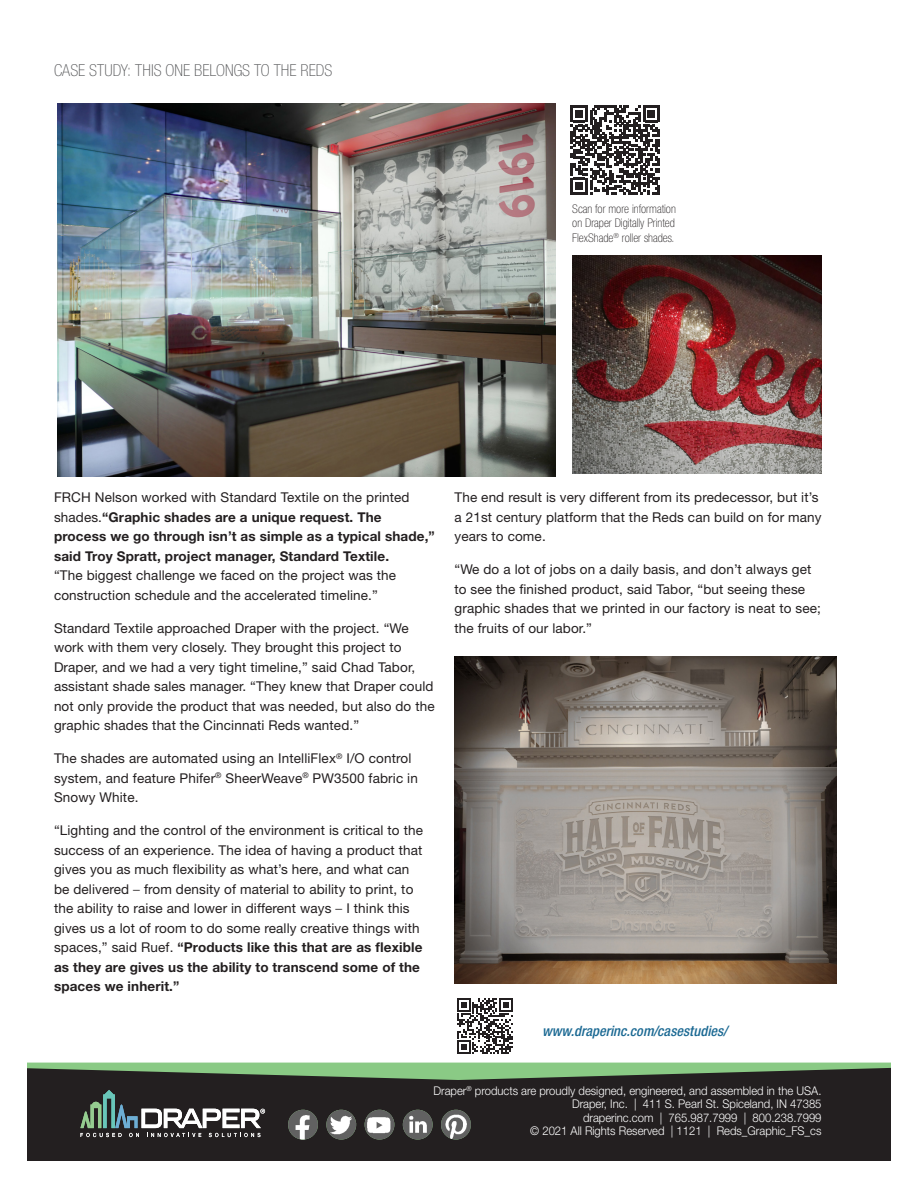
<style>
.page{position:relative;width:918px;height:1188px;background:#fff}
.page>*{position:absolute;margin:0;border:0;box-sizing:border-box;transform-origin:0 0}
.SUBHEAD{font:100 condensed 16.5px "Helvetica Neue LT Std";letter-spacing:.005em;color:#57585a}
.PHOTO_CREDIT{font:italic 500 condensed 14.25px "Helvetica Neue LT Std";letter-spacing:.005em;color:#1b6993}
.BODY_COPY{font:13.5px/19.5px "Helvetica Neue LT Std";letter-spacing:.01em;color:#231f20}
.t1{font:300 12px/13.5px "Helvetica Neue LT Std";color:#fff;text-align:right;scale:.94 1}
.PHOTO_CREDIT-2{font:100 condensed 12px/14.4px "Helvetica Neue LT Std";color:#231f20;text-align:justify}
.s1{font-weight:700}
.s2{font-weight:300}
</style>
<div class="page">
<img style="left:58px;top:104px;width:497px;height:373px">
<img style="left:572px;top:256px;width:249px;height:218px">
<div style="left:27px;top:1067px;width:864px;height:94px;background:#231f20"></div>
<svg style="left:27px;top:1063px;width:864px;height:17px"></svg>
<svg style="left:80px;top:1090px;width:185px;height:47px"></svg>
<img style="left:454px;top:657px;width:383px;height:326px">
<svg style="left:571px;top:105px;width:89px;height:90px"></svg>
<svg style="left:457px;top:998px;width:56px;height:56px"></svg>
<img style="left:288px;top:1110px;width:30px;height:30px;border-radius:15px">
<img style="left:326px;top:1110px;width:30px;height:30px;border-radius:15px">
<img style="left:365px;top:1110px;width:29px;height:30px;border-radius:15px">
<img style="left:403px;top:1110px;width:30px;height:30px;border-radius:15px">
<img style="left:441px;top:1110px;width:30px;height:30px;border-radius:15px">
<p class="SUBHEAD" style="left:54px;top:61px;width:280px">CASE STUDY: THIS ONE BELONGS TO THE REDS</p>
<p class="PHOTO_CREDIT-2" style="left:572px;top:201px;width:105px">Scan for more information on Draper Digitally Printed FlexShade<sup>®</sup> roller shades.</p>
<p class="BODY_COPY" style="left:54px;top:487px;width:382px">FRCH Nelson worked with Standard Textile on the printed shades.<span class="s1">“Graphic shades are a unique request. The process we go through isn’t as simple as a typical shade,” said Troy Spratt, project manager, Standard Textile.<br></span>“The biggest challenge we faced on the project was the construction schedule and the accelerated timeline.”</p>
<p class="BODY_COPY" style="left:54px;top:618px;width:382px">Standard Textile approached Draper with the project. “We work with them very closely. They brought this project to Draper, and we had a very tight timeline,” said Chad Tabor, assistant shade sales manager. “They knew that Draper could not only provide the product that was needed, but also do the graphic shades that the Cincinnati Reds wanted.”</p>
<p class="BODY_COPY" style="left:54px;top:748px;width:365px">The shades are automated using an IntelliFlex<sup>®</sup> I/O control system, and feature Phifer<sup>®</sup> SheerWeave<sup>®</sup> PW3500 fabric in<br>Snowy White.</p>
<p class="BODY_COPY" style="left:54px;top:820px;width:370px">“Lighting and the control of the environment is critical to the success of an experience. The idea of having a product that gives you as much flexibility as what’s here, and what can be delivered <span class="s2">–</span> from density of material to ability to print, to the ability to raise and lower in different ways <span class="s2">–</span> I think this gives us a lot of room to do some really creative things with spaces,” said Ruef. <span class="s1">“Products like this that are as flexible as they are gives us the ability to transcend some of the spaces we inherit.”</span></p>
<p class="BODY_COPY" style="left:454px;top:487px;width:369px">The end result is very different from its predecessor, but it’s a 21st century platform that the Reds can build on for many years to come.</p>
<p class="BODY_COPY" style="left:454px;top:559px;width:368px">“We do a lot of jobs on a daily basis, and don’t always get to see the finished product, said Tabor, “but seeing these graphic shades that we printed in our factory is neat to see; the fruits of our labor.”</p>
<p class="PHOTO_CREDIT" style="left:542px;top:1023px;width:187px">www.draperinc.com/casestudies/</p>
<p class="t1" style="left:433px;top:1084px;width:414px">Draper<sup>®</sup> products are proudly designed, engineered, and assembled in the USA.<br>Draper, Inc. | 411 S. Pearl St. Spiceland, IN 47385<br>draperinc.com | 765.987.7999 | 800.238.7999<br>© 2021 All Rights Reserved | 1121 | Reds_Graphic_FS_cs</p>
</div>
